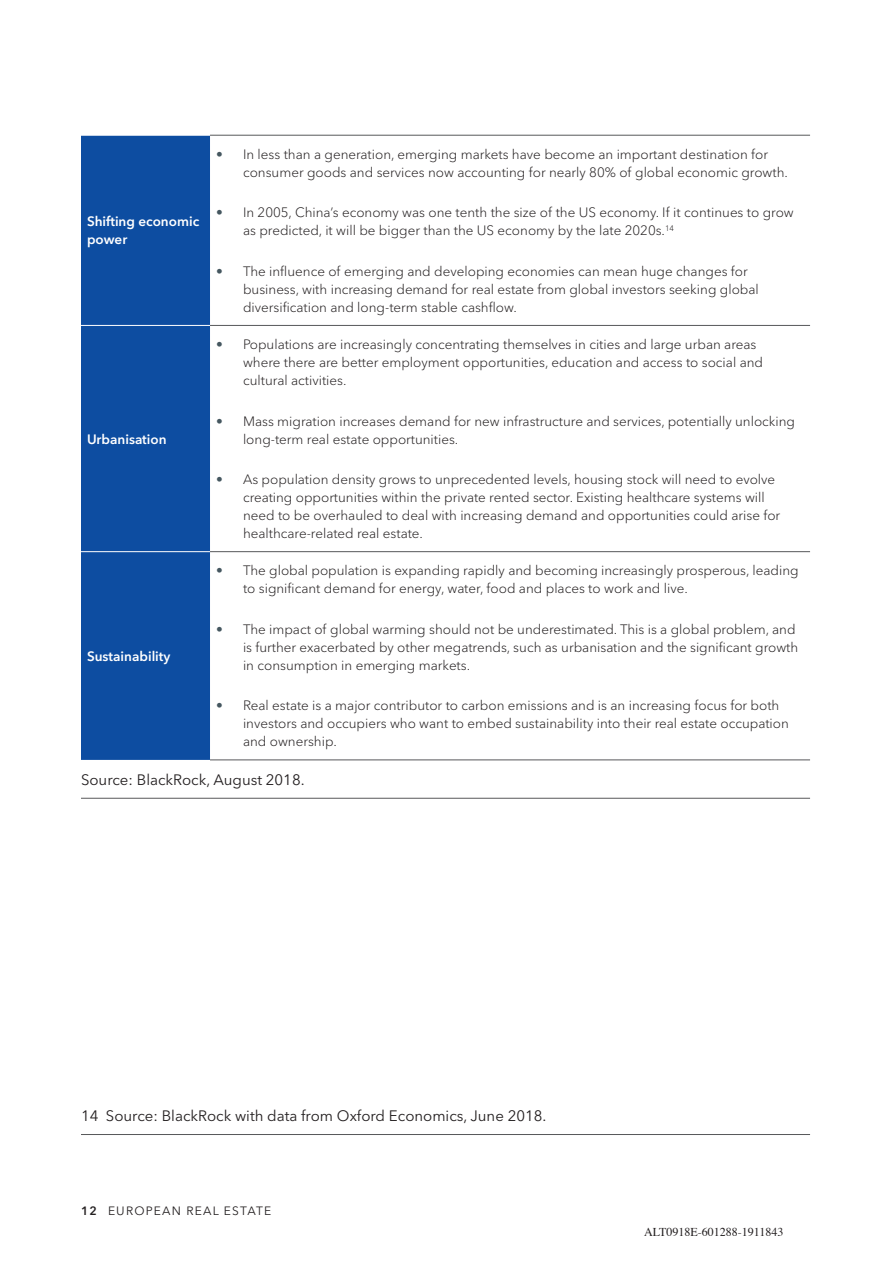
<style>
.page{position:relative;width:893px;height:1263px;background:#fff}
.page>*{position:absolute;margin:0;border:0;box-sizing:border-box;transform-origin:0 0}
.t1{font:15px "Avenir Next LT Pro";color:#231f20}
.t2{font:300 13.5px/18px "Avenir Next LT Pro";color:#231f20}
.t3{font:600 13.5px/18px "Avenir Next LT Pro";color:#fff}
.t4{font:12px "Times";color:#231f20}
.t5{font:12px "Avenir Next LT Pro";letter-spacing:.1em;color:#231f20}
.s1{font-weight:400;color:#455760}
.s2{font-weight:600}
</style>
<div class="page">
<div style="left:81px;top:136px;width:129px;height:624px;background:#0d4da1"></div>
<hr style="left:210px;top:135px;width:600px;height:1px;background:#57585a">
<hr style="left:210px;top:325px;width:600px;height:1px;background:#57585a">
<hr style="left:81px;top:325px;width:129px;height:1px;background:#fff">
<hr style="left:81px;top:551px;width:129px;height:1px;background:#fff">
<hr style="left:81px;top:798px;width:129px;height:1px;background:#57585a">
<hr style="left:210px;top:798px;width:600px;height:1px;background:#57585a">
<hr style="left:210px;top:551px;width:600px;height:1px;background:#57585a">
<hr style="left:210px;top:760px;width:600px;height:1px;background:#57585a">
<hr style="left:81px;top:1134px;width:729px;height:1px;background:#57585a">
<p class="t3" style="left:87px;top:213px;width:114px">Shifting economic power</p>
<p class="t3" style="left:87px;top:430px;width:81px">Urbanisation</p>
<p class="t2" style="left:243px;top:145px;width:546px;text-indent:-27px"><span class="s1">•</span> In less than a generation, emerging markets have become an important destination for consumer goods and services now accounting for nearly 80% of global economic growth.</p>
<p class="t2" style="left:243px;top:204px;width:552px;text-indent:-27px"><span class="s1">•</span> In 2005, China’s economy was one tenth the size of the US economy. If it continues to grow as predicted, it will be bigger than the US economy by the late 2020s.<sup>14</sup></p>
<p class="t2" style="left:243px;top:262px;width:517px;text-indent:-27px"><span class="s1">•</span> The influence of emerging and developing economies can mean huge changes for business, with increasing demand for real estate from global investors seeking global diversification and long-term stable cashflow.</p>
<p class="t2" style="left:243px;top:335px;width:522px;text-indent:-27px"><span class="s1">•</span> Populations are increasingly concentrating themselves in cities and large urban areas where there are better employment opportunities, education and access to social and cultural activities.</p>
<p class="t2" style="left:243px;top:412px;width:554px;text-indent:-27px"><span class="s1">•</span> Mass migration increases demand for new infrastructure and services, potentially unlocking long-term real estate opportunities.</p>
<p class="t2" style="left:243px;top:470px;width:539px;text-indent:-27px"><span class="s1">•</span> As population density grows to unprecedented levels, housing stock will need to evolve creating opportunities within the private rented sector. Existing healthcare systems will need to be overhauled to deal with increasing demand and opportunities could arise for healthcare-related real estate.</p>
<p class="t2" style="left:243px;top:562px;width:557px;text-indent:-27px"><span class="s1">•</span> The global population is expanding rapidly and becoming increasingly prosperous, leading to significant demand for energy, water, food and places to work and live.</p>
<p class="t2" style="left:243px;top:620px;width:557px;text-indent:-27px"><span class="s1">•</span> The impact of global warming should not be underestimated. This is a global problem, and is further exacerbated by other megatrends, such as urbanisation and the significant growth in consumption in emerging markets.</p>
<p class="t2" style="left:243px;top:697px;width:547px;text-indent:-27px"><span class="s1">•</span> Real estate is a major contributor to carbon emissions and is an increasing focus for both investors and occupiers who want to embed sustainability into their real estate occupation and ownership.</p>
<p class="t1" style="left:81px;top:770px;width:225px">Source: BlackRock, August 2018.</p>
<p class="t3" style="left:87px;top:647px;width:85px">Sustainability</p>
<p class="t1" style="left:81px;top:1106px;width:467px">14 Source: BlackRock with data from Oxford Economics, June 2018.</p>
<p class="t5" style="left:81px;top:1204px;width:192px"><span class="s2">12</span> EUROPEAN REAL ESTATE</p>
<p class="t4" style="left:644px;top:1221px;width:141px">ALT0918E-601288-1911843</p>
</div>
